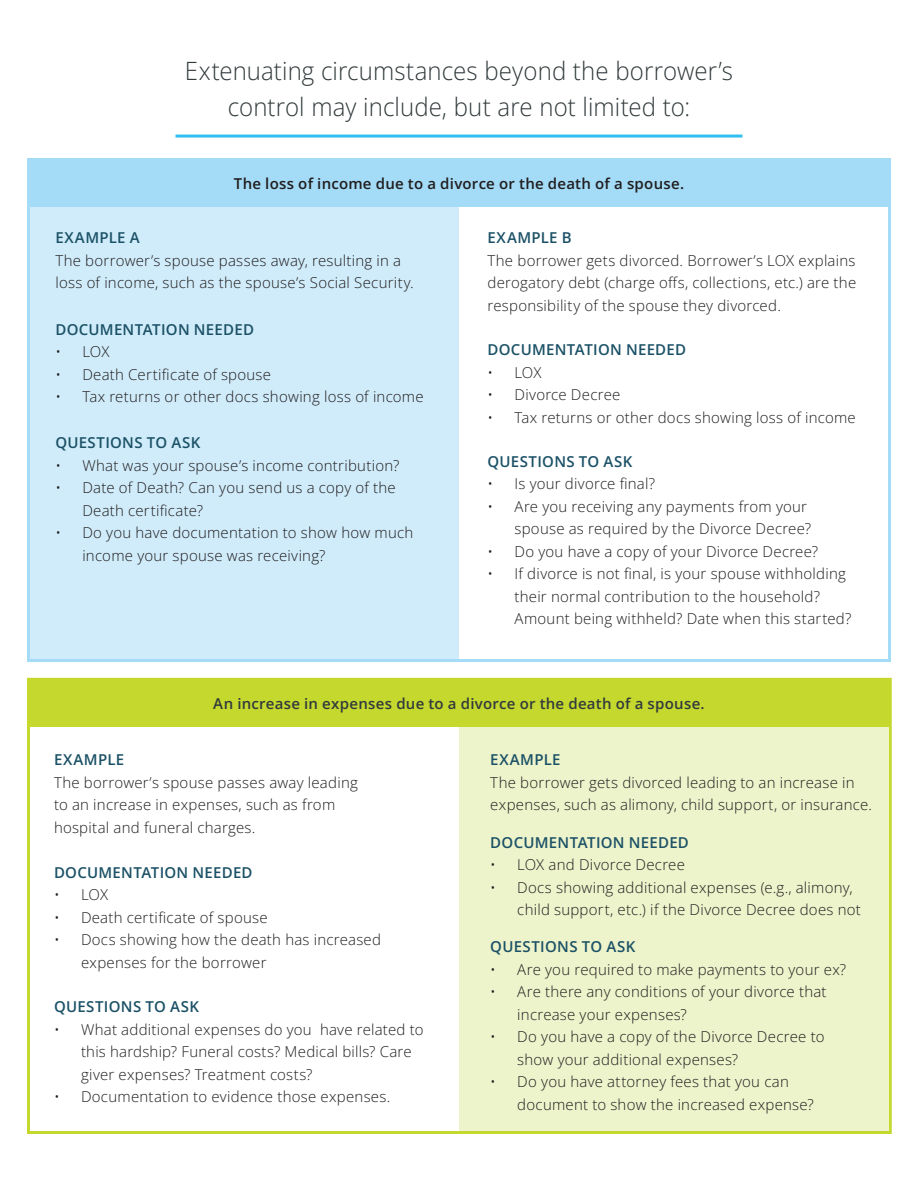
<style>
.page{position:relative;width:918px;height:1188px;background:#fff}
.page>*{position:absolute;margin:0;border:0;box-sizing:border-box;transform-origin:0 0}
.t1{font:300 25.2px/36px "Open Sans";letter-spacing:.005em;color:#323a3c;text-align:center;scale:.95 1}
.t2{font:300 15px/22.5px "Open Sans";letter-spacing:.02em;color:#201d1e}
.t3{font:600 15px "Open Sans";letter-spacing:.02em;color:#1b5166}
.t4{font:600 15px "Open Sans";letter-spacing:.015em;color:#323a3c}
.t5{font:600 15px "Open Sans";letter-spacing:.015em;color:#201d1e}
</style>
<div class="page">
<div style="left:459px;top:718px;width:429px;height:416px;background:#edf3cb"></div>
<div style="left:27px;top:678px;width:864px;height:48px;background:#c4d82d"></div>
<hr style="left:176px;top:135px;width:566px;height:3px;background:#30bfef">
<div style="left:30px;top:198px;width:429px;height:464px;background:#d0ecfa"></div>
<div style="left:27px;top:158px;width:864px;height:49px;background:#a4dbf6"></div>
<div style="left:27px;top:160px;width:864px;height:502px;border:3px solid #a4dbf6"></div>
<p class="t1" style="left:185px;top:52px;width:579px">Extenuating circumstances beyond the borrower’s control may include, but are not limited to:</p>
<p class="t5" style="left:234px;top:173px;width:452px">The loss of income due to a divorce or the death of a spouse.</p>
<p class="t3" style="left:488px;top:228px;width:86px">EXAMPLE B</p>
<p class="t2" style="left:488px;top:249px;width:370px;text-align:justify">The borrower gets divorced. Borrower’s LOX explains derogatory debt (charge offs, collections, etc.) are the responsibility of the spouse they divorced.</p>
<p class="t3" style="left:488px;top:339px;width:200px">DOCUMENTATION NEEDED</p>
<p class="t2" style="left:488px;top:361px;width:56px">• LOX</p>
<p class="t2" style="left:488px;top:383px;width:134px">• Divorce Decree</p>
<p class="t2" style="left:488px;top:406px;width:370px">• Tax returns or other docs showing loss of income</p>
<p class="t3" style="left:55px;top:228px;width:86px">EXAMPLE A</p>
<p class="t2" style="left:55px;top:249px;width:360px">The borrower’s spouse passes away, resulting in a loss of income, such as the spouse’s Social Security.</p>
<p class="t3" style="left:55px;top:319px;width:200px">DOCUMENTATION NEEDED</p>
<p class="t2" style="left:55px;top:340px;width:56px">• LOX</p>
<p class="t2" style="left:55px;top:362px;width:217px">• Death Certificate of spouse</p>
<p class="t2" style="left:55px;top:385px;width:370px">• Tax returns or other docs showing loss of income</p>
<p class="t3" style="left:55px;top:433px;width:146px">QUESTIONS TO ASK</p>
<p class="t2" style="left:55px;top:454px;width:345px">• What was your spouse’s income contribution?</p>
<p class="t2" style="left:82px;top:476px;width:315px;text-indent:-27px">• Date of Death? Can you send us a copy of the<br>Death certificate?</p>
<p class="t2" style="left:82px;top:521px;width:333px;text-indent:-27px">• Do you have documentation to show how much income your spouse was receiving?</p>
<p class="t3" style="left:488px;top:451px;width:146px">QUESTIONS TO ASK</p>
<p class="t2" style="left:488px;top:472px;width:169px">• Is your divorce final?</p>
<p class="t2" style="left:488px;top:495px;width:325px;text-align:right">• Are you receiving any payments from your spouse as required by the Divorce Decree?</p>
<p class="t2" style="left:488px;top:540px;width:332px">• Do you have a copy of your Divorce Decree?</p>
<p class="t2" style="left:515px;top:562px;width:339px;text-indent:-27px">• If divorce is not final, is your spouse withholding their normal contribution to the household?<br>Amount being withheld? Date when this started?</p>
<p class="t4" style="left:213px;top:693px;width:493px">An increase in expenses due to a divorce or the death of a spouse.</p>
<p class="t3" style="left:54px;top:750px;width:72px">EXAMPLE</p>
<p class="t2" style="left:54px;top:771px;width:305px">The borrower’s spouse passes away leading to an increase in expenses, such as from hospital and funeral charges.</p>
<p class="t3" style="left:54px;top:862px;width:200px">DOCUMENTATION NEEDED</p>
<p class="t2" style="left:54px;top:883px;width:56px">• LOX</p>
<p class="t2" style="left:54px;top:905px;width:215px">• Death certificate of spouse</p>
<p class="t2" style="left:81px;top:928px;width:302px;text-indent:-27px">• Docs showing how the death has increased expenses for the borrower</p>
<p class="t3" style="left:54px;top:997px;width:146px">QUESTIONS TO ASK</p>
<p class="t2" style="left:81px;top:1018px;width:344px;text-indent:-27px">• What additional expenses do you have related to this hardship? Funeral costs? Medical bills? Care giver expenses? Treatment costs?</p>
<p class="t2" style="left:54px;top:1085px;width:338px">• Documentation to evidence those expenses.</p>
<p class="t3" style="left:490px;top:750px;width:72px">EXAMPLE</p>
<p class="t2" style="left:490px;top:771px;width:383px">The borrower gets divorced leading to an increase in expenses, such as alimony, child support, or insurance.</p>
<p class="t3" style="left:490px;top:832px;width:200px">DOCUMENTATION NEEDED</p>
<p class="t2" style="left:490px;top:853px;width:196px">• LOX and Divorce Decree</p>
<p class="t2" style="left:517px;top:875px;width:345px;text-indent:-27px">• Docs showing additional expenses (e.g., alimony, child support, etc.) if the Divorce Decree does not</p>
<p class="t3" style="left:490px;top:937px;width:146px">QUESTIONS TO ASK</p>
<p class="t2" style="left:490px;top:958px;width:357px">• Are you required to make payments to your ex?</p>
<p class="t2" style="left:517px;top:980px;width:311px;text-indent:-27px">• Are there any conditions of your divorce that increase your expenses?</p>
<p class="t2" style="left:517px;top:1025px;width:309px;text-indent:-27px">• Do you have a copy of the Divorce Decree to show your additional expenses?</p>
<p class="t2" style="left:517px;top:1070px;width:298px;text-indent:-27px">• Do you have attorney fees that you can document to show the increased expense?</p>
</div>
